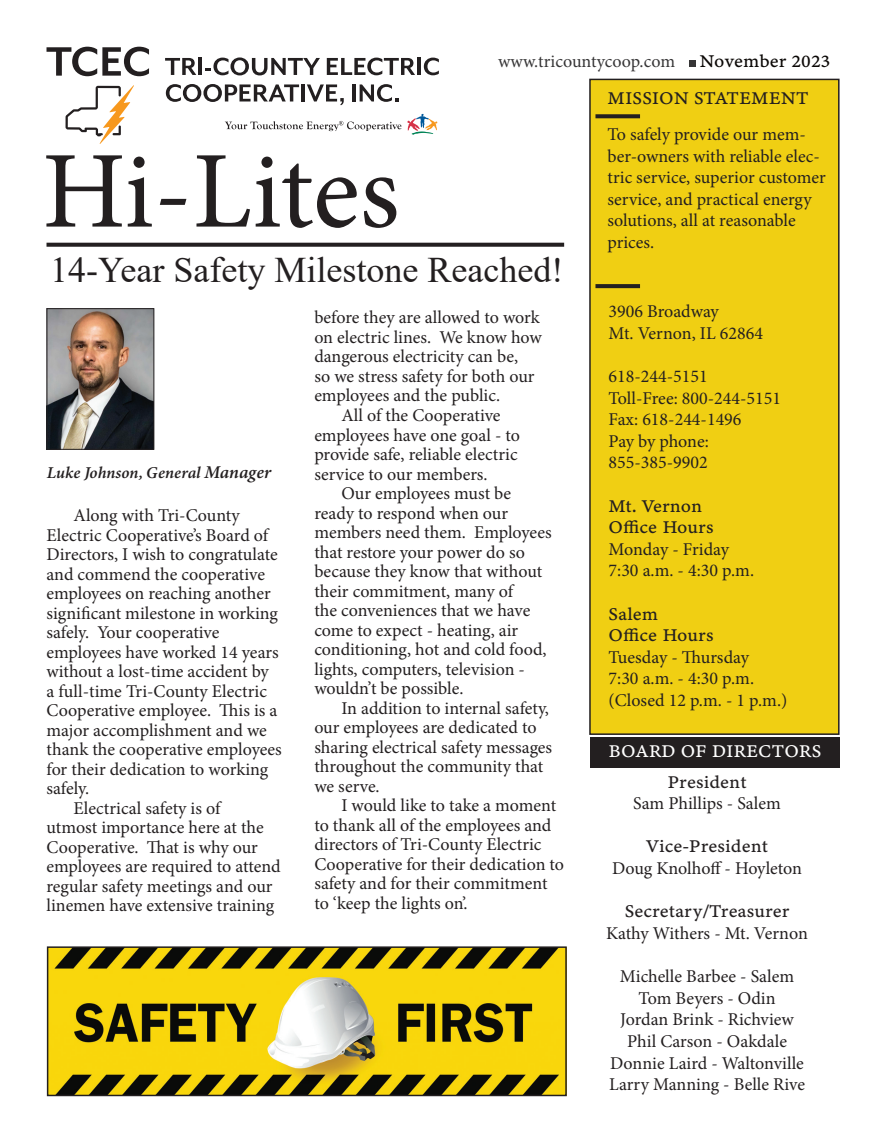
<style>
.page{position:relative;width:871px;height:1148px;background:#fff}
.page>*{position:absolute;margin:0;border:0;box-sizing:border-box;transform-origin:0 0}
.Center{font:109.5px "Minion Pro";letter-spacing:-.005em;color:#231f20}
.t1{font:36px "Times New Roman";color:#231f20}
.Body_Text{font:18px/19.5px "Minion Pro";color:#231f20}
.Left_Justify{font:18px/21.6px "Minion Pro";color:#231f20;text-align:center}
.Left_Justify-2{font:18px "Minion Variable Concept";color:#231f20}
.t2{font:18px "Minion Pro";color:#363536}
.Center-2{font:18px "Minion Variable Concept";letter-spacing:.01em;color:#fff}
.Right_Justify{font:18px "Minion Variable Concept";color:#0b0806}
.Subhead_2{font:italic 16.5px "Minion Variable Concept";color:#231f20}
.s1{font-size:18px}
.s2{font-family:"Minion Variable Concept"}
</style>
<div class="page">
<div style="left:590px;top:79px;width:249px;height:655px;background:#f0cf13"></div>
<div style="left:589px;top:79px;width:250px;height:656px;border:2px solid #231f20"></div>
<div style="left:590px;top:737px;width:250px;height:30px;background:#231f20"></div>
<svg style="left:595px;top:114px;width:45px;height:4px"></svg>
<svg style="left:595px;top:284px;width:45px;height:4px"></svg>
<div style="left:689px;top:60px;width:7px;height:7px;background:#363536"></div>
<svg style="left:46px;top:243px;width:518px;height:4px;background:#312d2e"></svg>
<svg style="left:46px;top:47px;width:103px;height:29px"></svg>
<svg style="left:165px;top:58px;width:31px;height:17px"></svg>
<hr style="left:199px;top:58px;width:3px;height:17px;background:#231f20">
<svg style="left:205px;top:57px;width:115px;height:18px"></svg>
<svg style="left:327px;top:58px;width:88px;height:17px"></svg>
<hr style="left:417px;top:58px;width:4px;height:17px;background:#231f20">
<svg style="left:424px;top:58px;width:15px;height:17px"></svg>
<svg style="left:166px;top:84px;width:133px;height:18px"></svg>
<hr style="left:301px;top:84px;width:4px;height:17px;background:#231f20">
<svg style="left:307px;top:84px;width:37px;height:21px"></svg>
<hr style="left:352px;top:84px;width:4px;height:17px;background:#231f20">
<svg style="left:360px;top:84px;width:38px;height:18px"></svg>
<svg style="left:407px;top:114px;width:30px;height:21px"></svg>
<svg style="left:225px;top:121px;width:176px;height:10px"></svg>
<svg style="left:66px;top:85px;width:68px;height:59px"></svg>
<img style="left:48px;top:310px;width:104px;height:138px">
<div style="left:46px;top:308px;width:108px;height:142px;border:1px solid #231f20"></div>
<img style="left:50px;top:949px;width:514px;height:144px">
<div style="left:47px;top:946px;width:520px;height:150px;border:2px solid #231f20"></div>
<p class="t2" style="left:498px;top:49px;width:178px">www.tricountycoop.com</p>
<p class="Right_Justify" style="left:699px;top:49px;width:132px">November 2023</p>
<p class="Center" style="left:42px;top:118px;width:359px">Hi-Lites</p>
<p class="t1" style="left:50px;top:244px;width:515px">14-Year Safety Milestone Reached!</p>
<p class="Subhead_2" style="left:47px;top:461px;width:226px">Luke Johnson, General <span class="s1">Manager</span></p>
<p class="Body_Text" style="left:46px;top:505px;width:237px;text-indent:27px">Along with Tri-County<br>Electric Cooperative’s Board of<br>Directors, I wish to congratulate and commend the cooperative employees on reaching another significant milestone in working safely. Your cooperative employees have worked 14 years without a lost-time accident by<br>a full-time Tri-County Electric<br>Cooperative employee. This is a major accomplishment and we thank the cooperative employees for their dedication to working safely.</p>
<p class="Body_Text" style="left:46px;top:798px;width:236px;text-indent:27px">Electrical safety is of<br>utmost importance here at the<br>Cooperative. That is why our employees are required to attend regular safety meetings and our linemen have extensive training</p>
<p class="Body_Text" style="left:314px;top:308px;width:229px">before they are allowed to work on electric lines. We know how dangerous electricity can be,<br>so we stress safety for both our employees and the public.</p>
<p class="Body_Text" style="left:314px;top:405px;width:207px;text-indent:27px">All of the Cooperative employees have one goal - to provide safe, reliable electric service to our members.</p>
<p class="Body_Text" style="left:314px;top:483px;width:239px;text-indent:27px">Our employees must be ready to respond when our members need them. Employees that restore your power do so because they know that without their commitment, many of<br>the conveniences that we have come to expect - heating, air conditioning, hot and cold food, lights, computers, television - wouldn’t be possible.</p>
<p class="Body_Text" style="left:314px;top:698px;width:239px;text-indent:27px">In addition to internal safety, our employees are dedicated to sharing electrical safety messages throughout the community that we serve.</p>
<p class="Body_Text" style="left:314px;top:795px;width:251px;text-indent:27px">I would like to take a moment to thank all of the employees and directors of Tri-County Electric<br>Cooperative for their dedication to safety and for their commitment to ‘keep the lights on’.</p>
<p class="Left_Justify-2" style="left:607px;top:86px;width:203px">MISSION STATEMENT</p>
<p class="Left_Justify" style="left:607px;top:123px;width:220px;text-align:left">To safely provide our mem&shy;ber-owners with reliable elec&shy;tric service, superior customer service, and practical energy solutions, all at reasonable prices.</p>
<p class="Left_Justify" style="left:608px;top:301px;width:112px">3906 Broadway</p>
<p class="Left_Justify" style="left:608px;top:322px;width:156px">Mt. Vernon, IL 62864</p>
<p class="Left_Justify" style="left:608px;top:365px;width:101px">618-244-5151</p>
<p class="Left_Justify" style="left:608px;top:387px;width:174px">Toll-Free: 800-244-5151</p>
<p class="Left_Justify" style="left:608px;top:409px;width:134px">Fax: 618-244-1496</p>
<p class="Left_Justify" style="left:608px;top:430px;width:102px">Pay by phone:</p>
<p class="Left_Justify" style="left:608px;top:452px;width:101px">855-385-9902</p>
<p class="Left_Justify-2" style="left:608px;top:493px;width:95px">Mt. Vernon</p>
<p class="Left_Justify-2" style="left:608px;top:515px;width:106px">Office Hours</p>
<p class="Left_Justify" style="left:608px;top:538px;width:122px">Monday - Friday</p>
<p class="Left_Justify" style="left:608px;top:560px;width:147px">7:30 a.m. - 4:30 p.m.</p>
<p class="Left_Justify-2" style="left:608px;top:601px;width:51px">Salem</p>
<p class="Left_Justify-2" style="left:608px;top:623px;width:106px">Office Hours</p>
<p class="Left_Justify" style="left:608px;top:646px;width:142px">Tuesday - Thursday</p>
<p class="Left_Justify" style="left:608px;top:668px;width:147px">7:30 a.m. - 4:30 p.m.</p>
<p class="Left_Justify" style="left:608px;top:689px;width:180px">(Closed 12 p.m. - 1 p.m.)</p>
<p class="Center-2" style="left:608px;top:738px;width:214px">BOARD OF DIRECTORS</p>
<p class="Left_Justify-2" style="left:667px;top:769px;width:80px">President</p>
<p class="Left_Justify" style="left:633px;top:792px;width:149px">Sam Phillips - Salem</p>
<p class="Left_Justify" style="left:612px;top:836px;width:192px"><span class="s2">Vice-President<br></span>Doug Knolhoff - Hoyleton</p>
<p class="Left_Justify" style="left:606px;top:900px;width:203px"><span class="s2">Secretary/Treasurer<br></span>Kathy Withers - Mt. Vernon</p>
<p class="Left_Justify" style="left:620px;top:965px;width:176px">Michelle Barbee - Salem</p>
<p class="Left_Justify" style="left:620px;top:987px;width:175px">Tom Beyers - Odin<br>Jordan Brink - Richview</p>
<p class="Left_Justify" style="left:627px;top:1030px;width:161px">Phil Carson - Oakdale</p>
<p class="Left_Justify" style="left:610px;top:1052px;width:195px">Donnie Laird - Waltonville</p>
<p class="Left_Justify" style="left:609px;top:1073px;width:197px">Larry Manning - Belle Rive</p>
</div>
